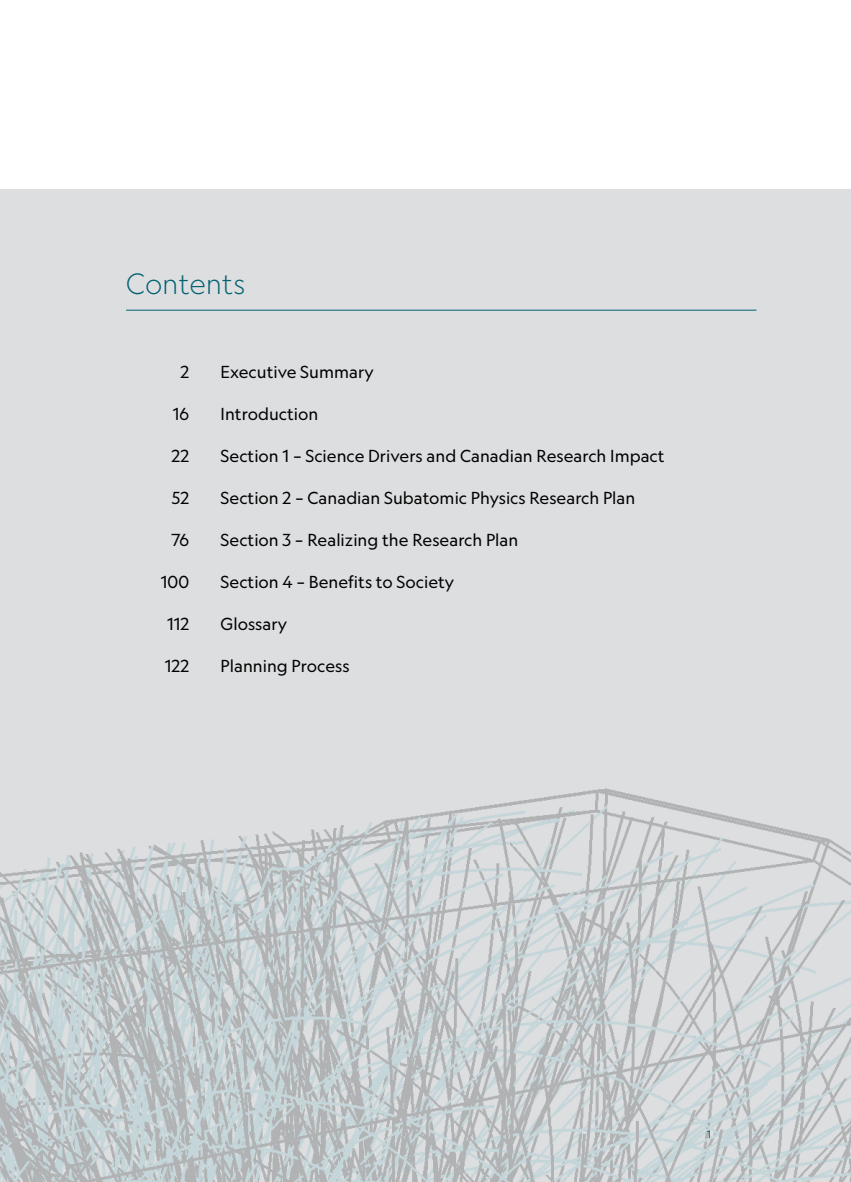
<style>
.page{position:relative;width:851px;height:1182px;background:#fff}
.page>*{position:absolute;margin:0;border:0;box-sizing:border-box;transform-origin:0 0}
.LRP_H2{font:300 28px "Geograph";color:#006071}
.t1{font:16.62px "Geograph";color:#000}
.t2{font:10.5px "Geograph";color:#006071}
</style>
<div class="page">
<img style="left:0;top:189px;width:850px;height:992px">
<hr style="left:126px;top:310px;width:630px;height:1px;background:#006071">
<h2 class="LRP_H2" style="left:126px;top:267px;width:121px">Contents</h2>
<p class="t1" style="left:180px;top:362px;width:10px">2</p>
<p class="t1" style="left:221px;top:362px;width:154px">Executive Summary</p>
<p class="t1" style="left:173px;top:404px;width:18px">16</p>
<p class="t1" style="left:221px;top:404px;width:99px">Introduction</p>
<p class="t1" style="left:172px;top:446px;width:19px">22</p>
<p class="t1" style="left:221px;top:446px;width:445px">Section 1 – Science Drivers and Canadian Research Impact</p>
<p class="t1" style="left:172px;top:488px;width:19px">52</p>
<p class="t1" style="left:221px;top:488px;width:416px">Section 2 – Canadian Subatomic Physics Research Plan</p>
<p class="t1" style="left:171px;top:530px;width:19px">76</p>
<p class="t1" style="left:221px;top:530px;width:299px">Section 3 – Realizing the Research Plan</p>
<p class="t1" style="left:161px;top:572px;width:30px">100</p>
<p class="t1" style="left:221px;top:572px;width:235px">Section 4 – Benefits to Society</p>
<p class="t1" style="left:167px;top:614px;width:24px">112</p>
<p class="t1" style="left:221px;top:614px;width:68px">Glossary</p>
<p class="t1" style="left:165px;top:656px;width:26px">122</p>
<p class="t1" style="left:221px;top:656px;width:130px">Planning Process</p>
<p class="t2" style="left:706px;top:1127px;width:6px">1</p>
</div>
